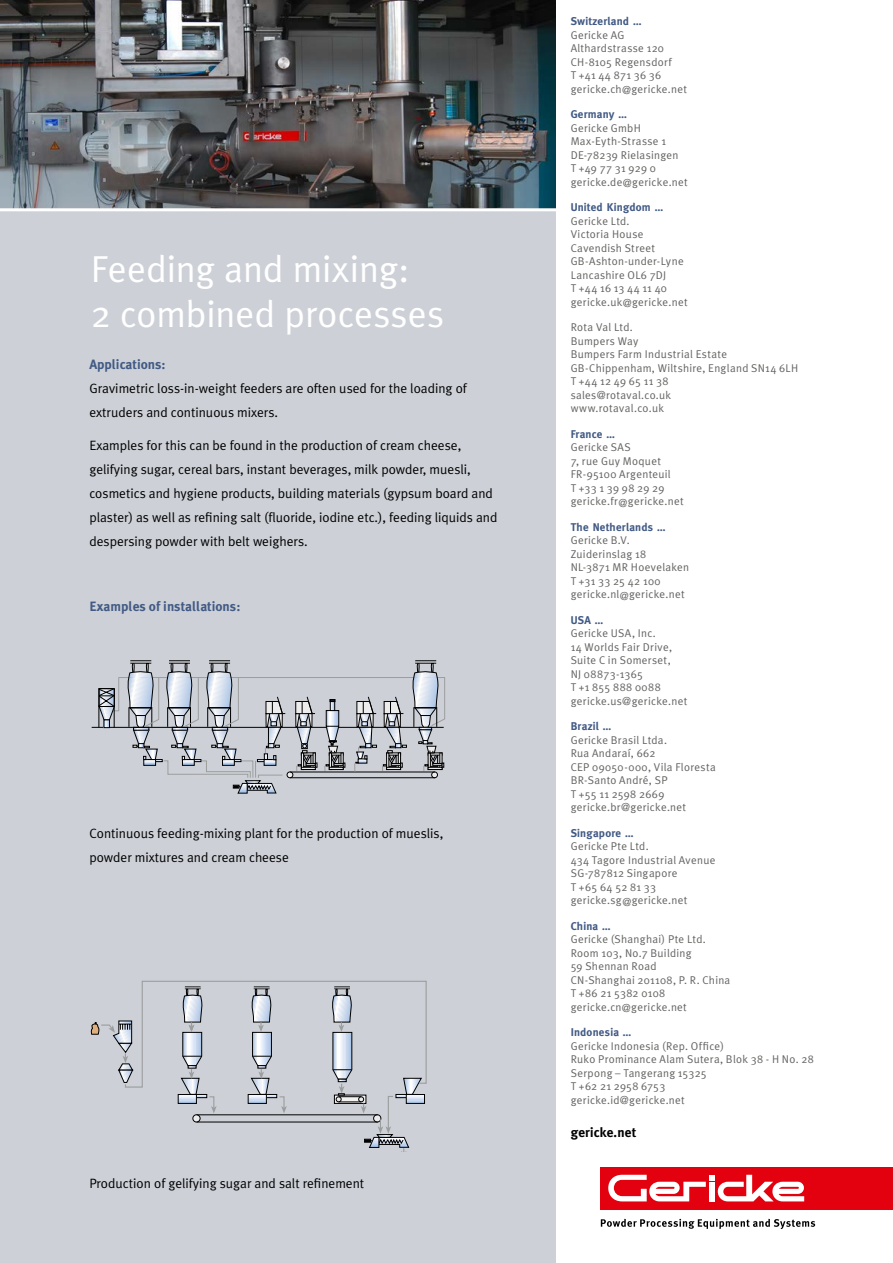
<style>
.page{position:relative;width:893px;height:1263px;background:#fff}
.page>*{position:absolute;margin:0;border:0;box-sizing:border-box;transform-origin:0 0}
.t1{font:37.5px/45px "Meta Plus Normal";color:#fff}
.t2{font:13.5px/24px "Meta Plus Normal";color:#000}
.t3{font:700 13.5px "Meta Plus";color:#425a85}
.t4{font:700 13.5px "Meta";letter-spacing:.015em;color:#000}
.t5{font:11.25px/13.5px "Meta Plus Normal";letter-spacing:.025em;color:#636362}
.t6{font:700 11.25px "Meta";letter-spacing:.02em;color:#425a85}
</style>
<div class="page">
<div style="left:0;top:0;width:555px;height:1263px;background:#cdd1d7"></div>
<img style="left:0;top:0;width:555px;height:208px">
<hr style="left:0;top:208px;width:556px;height:3px;background:#fff">
<hr style="left:92px;top:727px;width:352px;height:1px;background:#000">
<svg style="left:98px;top:660px;width:347px;height:134px"></svg>
<svg style="left:91px;top:980px;width:336px;height:172px"></svg>
<div style="left:601px;top:1167px;width:292px;height:42px;background:#e3000f"></div>
<svg style="left:608px;top:1175px;width:196px;height:26px"></svg>
<svg style="left:601px;top:1219px;width:214px;height:10px"></svg>
<h1 class="t1" style="left:91px;top:246px;width:355px">Feeding and mixing:<br>2 combined processes</h1>
<p class="t3" style="left:89px;top:357px;width:78px">Applications:</p>
<p class="t2" style="left:89px;top:376px;width:379px">Gravimetric loss-in-weight feeders are often used for the loading of extruders and continuous mixers.</p>
<p class="t2" style="left:89px;top:433px;width:410px">Examples for this can be found in the production of cream cheese, gelifying sugar, cereal bars, instant beverages, milk powder, muesli, cosmetics and hygiene products, building materials (gypsum board and plaster) as well as refining salt (fluoride, iodine etc.), feeding liquids and despersing powder with belt weighers.</p>
<p class="t3" style="left:89px;top:598px;width:153px">Examples of installations:</p>
<p class="t2" style="left:89px;top:821px;width:355px">Continuous feeding-mixing plant for the production of mueslis, powder mixtures and cream cheese</p>
<p class="t2" style="left:89px;top:1171px;width:276px">Production of gelifying sugar and salt refinement</p>
<p class="t6" style="left:571px;top:15px;width:72px">Switzerland …</p>
<p class="t5" style="left:571px;top:28px;width:118px">Gericke AG<br>Althardstrasse 120<br>CH-8105 Regensdorf<br>T +41 44 871 36 36 gericke.ch@gericke.net</p>
<p class="t6" style="left:571px;top:108px;width:58px">Germany …</p>
<p class="t5" style="left:571px;top:121px;width:119px">Gericke GmbH<br>Max-Eyth-Strasse 1<br>DE-78239 Rielasingen<br>T +49 77 31 929 0 gericke.de@gericke.net</p>
<p class="t6" style="left:571px;top:201px;width:94px">United Kingdom …</p>
<p class="t5" style="left:571px;top:214px;width:119px">Gericke Ltd.<br>Victoria House<br>Cavendish Street<br>GB-Ashton-under-Lyne<br>Lancashire OL6 7DJ<br>T +44 16 13 44 11 40 gericke.uk@gericke.net</p>
<p class="t5" style="left:571px;top:320px;width:229px">Rota Val Ltd.<br>Bumpers Way<br>Bumpers Farm Industrial Estate<br>GB-Chippenham, Wiltshire, England SN14 6LH<br>T +44 12 49 65 11 38<br>sales@rotaval.co.uk<br>www.rotaval.co.uk</p>
<p class="t6" style="left:571px;top:427px;width:46px">France …</p>
<p class="t5" style="left:571px;top:440px;width:114px">Gericke SAS<br>7, rue Guy Moquet<br>FR-95100 Argenteuil<br>T +33 1 39 98 29 29 gericke.fr@gericke.net</p>
<p class="t6" style="left:571px;top:520px;width:96px">The Netherlands …</p>
<p class="t5" style="left:571px;top:533px;width:120px">Gericke B.V.<br>Zuiderinslag 18<br>NL-3871 MR Hoevelaken<br>T +31 33 25 42 100 gericke.nl@gericke.net</p>
<p class="t6" style="left:571px;top:613px;width:34px">USA …</p>
<p class="t5" style="left:571px;top:626px;width:118px">Gericke USA, Inc.<br>14 Worlds Fair Drive,<br>Suite C in Somerset,<br>NJ 08873-1365<br>T +1 855 888 0088 gericke.us@gericke.net</p>
<p class="t6" style="left:571px;top:720px;width:42px">Brazil …</p>
<p class="t5" style="left:571px;top:733px;width:147px">Gericke Brasil Ltda.<br>Rua Andaraí, 662<br>CEP 09050-000, Vila Floresta<br>BR-Santo André, SP<br>T +55 11 2598 2669 gericke.br@gericke.net</p>
<p class="t6" style="left:571px;top:826px;width:64px">Singapore …</p>
<p class="t5" style="left:571px;top:839px;width:146px">Gericke Pte Ltd.<br>434 Tagore Industrial Avenue<br>SG-787812 Singapore<br>T +65 64 52 81 33 gericke.sg@gericke.net</p>
<p class="t6" style="left:571px;top:919px;width:41px">China …</p>
<p class="t5" style="left:571px;top:932px;width:161px">Gericke (Shanghai) Pte Ltd.<br>Room 103, No.7 Building<br>59 Shennan Road<br>CN-Shanghai 201108, P. R. China<br>T +86 21 5382 0108 gericke.cn@gericke.net</p>
<p class="t6" style="left:571px;top:1026px;width:62px">Indonesia …</p>
<p class="t5" style="left:571px;top:1039px;width:245px">Gericke Indonesia (Rep. Office)<br>Ruko Prominance Alam Sutera, Blok 38 - H No. 28<br>Serpong – Tangerang 15325<br>T +62 21 2958 6753<br>gericke.id@gericke.net</p>
<p class="t4" style="left:571px;top:1124px;width:67px">gericke.net</p>
</div>
